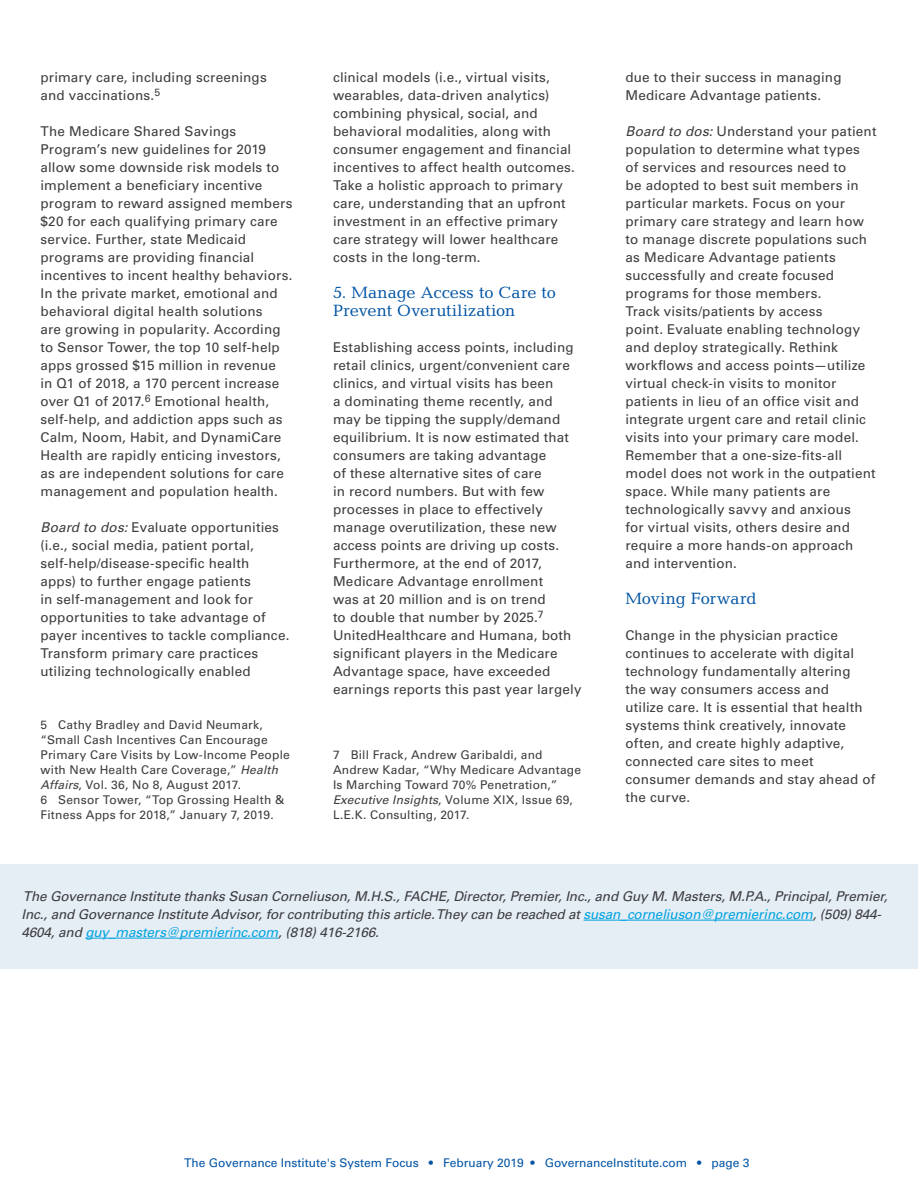
<style>
.page{position:relative;width:918px;height:1188px;background:#fff}
.page>*{position:absolute;margin:0;border:0;box-sizing:border-box;transform-origin:0 0}
.Bullet_points{font:16.5px/18px "Candida Std";color:#0054a4}
.Bullet_points-2{font:13.5px/18px "Univers LT Std";letter-spacing:.01em;color:#3b3c3e}
.t1{font:italic 13.5px/18px "Univers LT Std";color:#3b3c3e}
.t2{font:12px/15px "Univers LT Std";letter-spacing:.015em;color:#3b3c3e}
.t3{font:12px "Univers LT Std";color:#0054a4}
.s1{font-style:italic}
.s2{color:#00a3e0}
</style>
<div class="page">
<div style="left:0;top:864px;width:918px;height:104px;background:#e5edf5"></div>
<hr style="left:584px;top:920px;width:229px;height:1px;background:#00a3e0">
<hr style="left:85px;top:938px;width:193px;height:1px;background:#00a3e0">
<p class="Bullet_points-2" style="left:40px;top:68px;width:228px">primary care, including screenings and vaccinations.<sup>5</sup></p>
<p class="Bullet_points-2" style="left:40px;top:122px;width:253px">The Medicare Shared Savings Program’s new guidelines for 2019 allow some downside risk models to implement a beneficiary incentive program to reward assigned members $20 for each qualifying primary care service. Further, state Medicaid programs are providing financial incentives to incent healthy behaviors.<br>In the private market, emotional and behavioral digital health solutions<br>are growing in popularity. According to Sensor Tower, the top 10 self-help apps grossed $15 million in revenue<br>in Q1 of 2018, a 170 percent increase over Q1 of 2017.<sup>6</sup> Emotional health, self-help, and addiction apps such as Calm, Noom, Habit, and DynamiCare Health are rapidly enticing investors, as are independent solutions for care management and population health.</p>
<p class="Bullet_points-2" style="left:40px;top:518px;width:251px"><span class="s1">Board to dos:</span> Evaluate opportunities (i.e., social media, patient portal, self-help/disease-specific health<br>apps) to further engage patients<br>in self-management and look for opportunities to take advantage of payer incentives to tackle compliance.<br>Transform primary care practices utilizing technologically enabled</p>
<p class="t2" style="left:40px;top:717px;width:251px">5 Cathy Bradley and David Neumark, “Small Cash Incentives Can Encourage Primary Care Visits by Low-Income People with New Health Care Coverage,” <span class="s1">Health Affairs</span>, Vol. 36, No 8, August 2017.</p>
<p class="t2" style="left:40px;top:792px;width:245px">6 Sensor Tower, “Top Grossing Health &amp;<br>Fitness Apps for 2018,” January 7, 2019.</p>
<p class="Bullet_points-2" style="left:333px;top:68px;width:243px">clinical models (i.e., virtual visits, wearables, data-driven analytics) combining physical, social, and behavioral modalities, along with consumer engagement and financial incentives to affect health outcomes.<br>Take a holistic approach to primary care, understanding that an upfront investment in an effective primary care strategy will lower healthcare costs in the long-term.</p>
<p class="Bullet_points" style="left:333px;top:283px;width:225px">5. Manage Access to Care to<br>Prevent Overutilization</p>
<p class="Bullet_points-2" style="left:333px;top:338px;width:250px">Establishing access points, including retail clinics, urgent/convenient care clinics, and virtual visits has been<br>a dominating theme recently, and may be tipping the supply/demand equilibrium. It is now estimated that consumers are taking advantage<br>of these alternative sites of care<br>in record numbers. But with few processes in place to effectively manage overutilization, these new access points are driving up costs.<br>Furthermore, at the end of 2017, Medicare Advantage enrollment<br>was at 20 million and is on trend<br>to double that number by 2025.<sup>7<br></sup>UnitedHealthcare and Humana, both significant players in the Medicare Advantage space, have exceeded earnings reports this past year largely</p>
<p class="t2" style="left:333px;top:747px;width:250px">7 Bill Frack, Andrew Garibaldi, and Andrew Kadar, “Why Medicare Advantage Is Marching Toward 70% Penetration,” <span class="s1">Executive Insights</span>, Volume XIX, Issue 69, L.E.K. Consulting, 2017.</p>
<p class="Bullet_points-2" style="left:626px;top:68px;width:218px">due to their success in managing<br>Medicare Advantage patients.</p>
<p class="Bullet_points-2" style="left:626px;top:122px;width:253px"><span class="s1">Board to dos:</span> Understand your patient population to determine what types<br>of services and resources need to<br>be adopted to best suit members in particular markets. Focus on your primary care strategy and learn how to manage discrete populations such as Medicare Advantage patients successfully and create focused programs for those members.<br>Track visits/patients by access<br>point. Evaluate enabling technology and deploy strategically. Rethink workflows and access points—utilize virtual check-in visits to monitor patients in lieu of an office visit and integrate urgent care and retail clinic visits into your primary care model.<br>Remember that a one-size-fits-all model does not work in the outpatient space. While many patients are technologically savvy and anxious<br>for virtual visits, others desire and require a more hands-on approach and intervention.</p>
<p class="Bullet_points" style="left:626px;top:589px;width:132px">Moving Forward</p>
<p class="Bullet_points-2" style="left:626px;top:626px;width:251px">Change in the physician practice continues to accelerate with digital technology fundamentally altering<br>the way consumers access and<br>utilize care. It is essential that health systems think creatively, innovate often, and create highly adaptive, connected care sites to meet consumer demands and stay ahead of the curve.</p>
<p class="t1" style="left:21px;top:887px;width:871px">The Governance Institute thanksSusan Corneliuson,M.H.S.,FACHE,Director,Premier,Inc.,and Guy M.Masters,M.P.A.,Principal,Premier,<br>Inc.,and Governance Institute Advisor,forcontributing thisarticle.They can be reached at<span class="s2">susan_corneliuson@premierinc.com</span>,(509)844-<br>4604,and <span class="s2">guy_masters@premierinc.com</span>,(818)416-2166.</p>
<p class="t3" style="left:184px;top:1156px;width:567px">The Governance Institute's System Focus • February 2019 • GovernanceInstitute.com • page 3</p>
</div>
